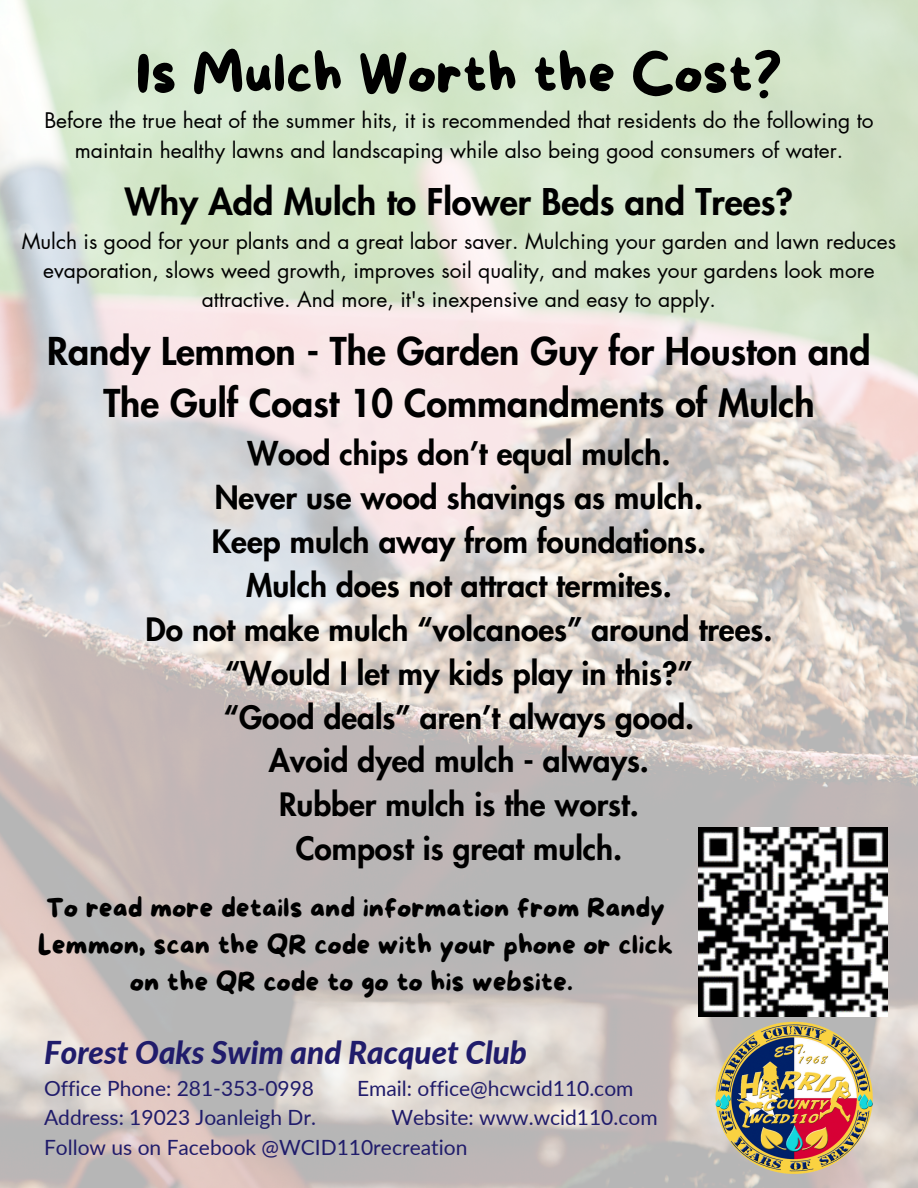
<style>
.page{position:relative;width:918px;height:1188px;background:#fff}
.page>*{position:absolute;margin:0;border:0;box-sizing:border-box;transform-origin:0 0}
.t1{font:54px "More Sugar";color:#000}
.t2{font:800 37.5px/51.8px "Futura LT Pro";color:#000;text-align:center}
.t3{font:800 36px "Futura LT Pro";color:#000}
.t4{font:800 31.5px/43.8px "Futura LT Pro";color:#000;text-align:center}
.t5{font:italic 800 31.5px "Lato";color:#201c6b}
.t6{font:27px/37.2px "More Sugar";color:#000;text-align:center}
.t7{font:21px/29.2px "Futura LT Pro";color:#000;text-align:center}
.t8{font:21px "Lato";color:#201c6b}
</style>
<div class="page">
<img style="left:0;top:0;width:918px;height:1188px">
<img style="left:715px;top:1017px;width:159px;height:159px">
<img style="left:698px;top:827px;width:189px;height:189px">
<h3 class="t1" style="left:136px;top:45px;width:648px">Is Mulch Worth the Cost?</h3>
<p class="t7" style="left:44px;top:107px;width:831px">Before the true heat of the summer hits, it is recommended that residents do the following to maintain healthy lawns and landscaping while also being good consumers of water.</p>
<h4 class="t3" style="left:125px;top:185px;width:670px">Why Add Mulch to Flower Beds and Trees?</h4>
<p class="t7" style="left:22px;top:227px;width:876px">Mulch is good for your plants and a great labor saver. Mulching your garden and lawn reduces evaporation, slows weed growth, improves soil quality, and makes your gardens look more attractive. And more, it's inexpensive and easy to apply.</p>
<p class="t2" style="left:47px;top:327px;width:825px">Randy Lemmon - The Garden Guy for Houston and<br>The Gulf Coast 10 Commandments of Mulch</p>
<p class="t4" style="left:145px;top:433px;width:629px">Wood chips don’t equal mulch.<br>Never use wood shavings as mulch.<br>Keep mulch away from foundations.<br>Mulch does not attract termites.<br>Do not make mulch “volcanoes” around trees. “Would I let my kids play in this?”<br>“Good deals” aren’t always good.<br>Avoid dyed mulch - always.<br>Rubber mulch is the worst.<br>Compost is great mulch.</p>
<p class="t6" style="left:38px;top:891px;width:637px">To read more details and information from Randy<br>Lemmon, scan the QR code with your phone or click on the QR code to go to his website.</p>
<p class="t5" style="left:44px;top:1033px;width:484px">Forest Oaks Swim and Racquet Club</p>
<h1 class="t8" style="left:44px;top:1076px;width:271px">Office Phone: 281-353-0998</h1>
<h1 class="t8" style="left:357px;top:1076px;width:278px">Email: office@hcwcid110.com</h1>
<p class="t8" style="left:44px;top:1105px;width:274px">Address: 19023 Joanleigh Dr.</p>
<p class="t8" style="left:391px;top:1105px;width:268px">Website: www.wcid110.com</p>
<p class="t8" style="left:44px;top:1134px;width:425px">Follow us on Facebook @WCID110recreation</p>
</div>
